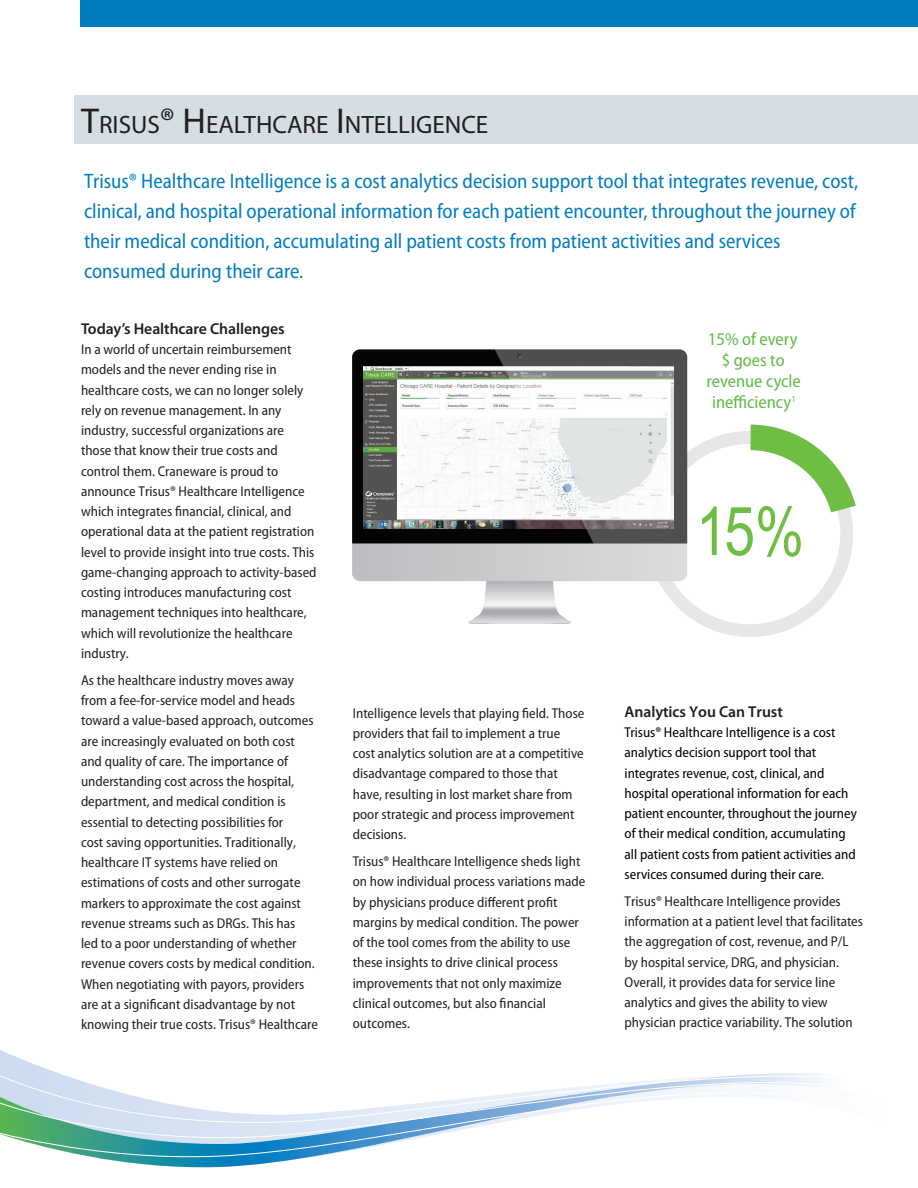
<style>
.page{position:relative;width:918px;height:1188px;background:#fff}
.page>*{position:absolute;margin:0;border:0;box-sizing:border-box;transform-origin:0 0}
._01_Name_of_case_stu{font:25.2px "Myriad Pro";color:#231f20}
.intro_paragraph{font:semi-condensed 21px/30px "Myriad Pro";color:#007cc2}
.t1{font:semi-condensed 18px/21px "Myriad Pro";color:#60bb46;text-align:center}
.Subhead{font:600 15.75px "Myriad Pro";letter-spacing:-.005em;color:#231f20}
.Body{font:semi-condensed 14.25px/20.2px "Myriad Pro";color:#231f20}
.Body-2{font:semi-condensed 14.25px/20.2px "Myriad Pro";color:#000}
.s1{font-size:36px}
</style>
<div class="page">
<div style="left:74px;top:95px;width:844px;height:49px;background:#d5dee3"></div>
<div style="left:80px;top:0;width:838px;height:27px;background:#007cc2"></div>
<svg style="left:125px;top:1162px;width:151px;height:6px"></svg>
<svg style="left:0;top:1068px;width:823px;height:12px"></svg>
<svg style="left:0;top:1080px;width:823px;height:7px"></svg>
<svg style="left:0;top:1087px;width:731px;height:75px"></svg>
<svg style="left:352px;top:349px;width:504px;height:288px"></svg>
<p class="_01_Name_of_case_stu" style="left:81px;top:109px;width:409px"><span class="s1">T</span>RISUS<span class="s1">® H</span>EALTHCARE <span class="s1">I</span> NTELLIGENCE</p>
<p class="intro_paragraph" style="left:84px;top:166px;width:776px">Trisus® Healthcare Intelligence is a cost analytics decision support tool that integrates revenue, cost, clinical, and hospital operational information for each patient encounter, throughout the journey of their medical condition, accumulating all patient costs from patient activities and services consumed during their care.</p>
<p class="Subhead" style="left:81px;top:319px;width:205px">Today’s Healthcare Challenges</p>
<p class="Body" style="left:81px;top:340px;width:237px">In a world of uncertain reimbursement models and the never ending rise in healthcare costs, we can no longer solely rely on revenue management. In any industry, successful organizations are those that know their true costs and control them. Craneware is proud to announce Trisus® Healthcare Intelligence which integrates financial, clinical, and operational data at the patient registration level to provide insight into true costs. This game-changing approach to activity-based costing introduces manufacturing cost management techniques into healthcare, which will revolutionize the healthcare industry.</p>
<p class="Body" style="left:81px;top:670px;width:238px">As the healthcare industry moves away from a fee-for-service model and heads toward a value-based approach, outcomes are increasingly evaluated on both cost and quality of care. The importance of understanding cost across the hospital, department, and medical condition is essential to detecting possibilities for<br>cost saving opportunities. Traditionally, healthcare IT systems have relied on estimations of costs and other surrogate markers to approximate the cost against revenue streams such as DRGs. This has<br>led to a poor understanding of whether revenue covers costs by medical condition.<br>When negotiating with payors, providers are at a significant disadvantage by not knowing their true costs. Trisus® Healthcare</p>
<p class="Body" style="left:353px;top:703px;width:233px">Intelligence levels that playing field. Those providers that fail to implement a true cost analytics solution are at a competitive disadvantage compared to those that have, resulting in lost market share from poor strategic and process improvement decisions.</p>
<p class="Body" style="left:353px;top:852px;width:234px">Trisus® Healthcare Intelligence sheds light on how individual process variations made by physicians produce different profit margins by medical condition. The power of the tool comes from the ability to use these insights to drive clinical process improvements that not only maximize clinical outcomes, but also financial outcomes.</p>
<p class="t1" style="left:706px;top:329px;width:96px">15% of every $ goes to revenue cycle inefficiency<sup>1</sup></p>
<p class="Subhead" style="left:625px;top:701px;width:160px">Analytics You Can Trust</p>
<p class="Body-2" style="left:625px;top:722px;width:234px">Trisus® Healthcare Intelligence is a cost analytics decision support tool that integrates revenue, cost, clinical, and hospital operational information for each patient encounter, throughout the journey of their medical condition, accumulating all patient costs from patient activities and services consumed during their care.</p>
<p class="Body" style="left:625px;top:891px;width:240px">Trisus® Healthcare Intelligence provides information at a patient level that facilitates the aggregation of cost, revenue, and P/L by hospital service, DRG, and physician.<br>Overall, it provides data for service line analytics and gives the ability to view physician practice variability. The solution</p>
</div>
